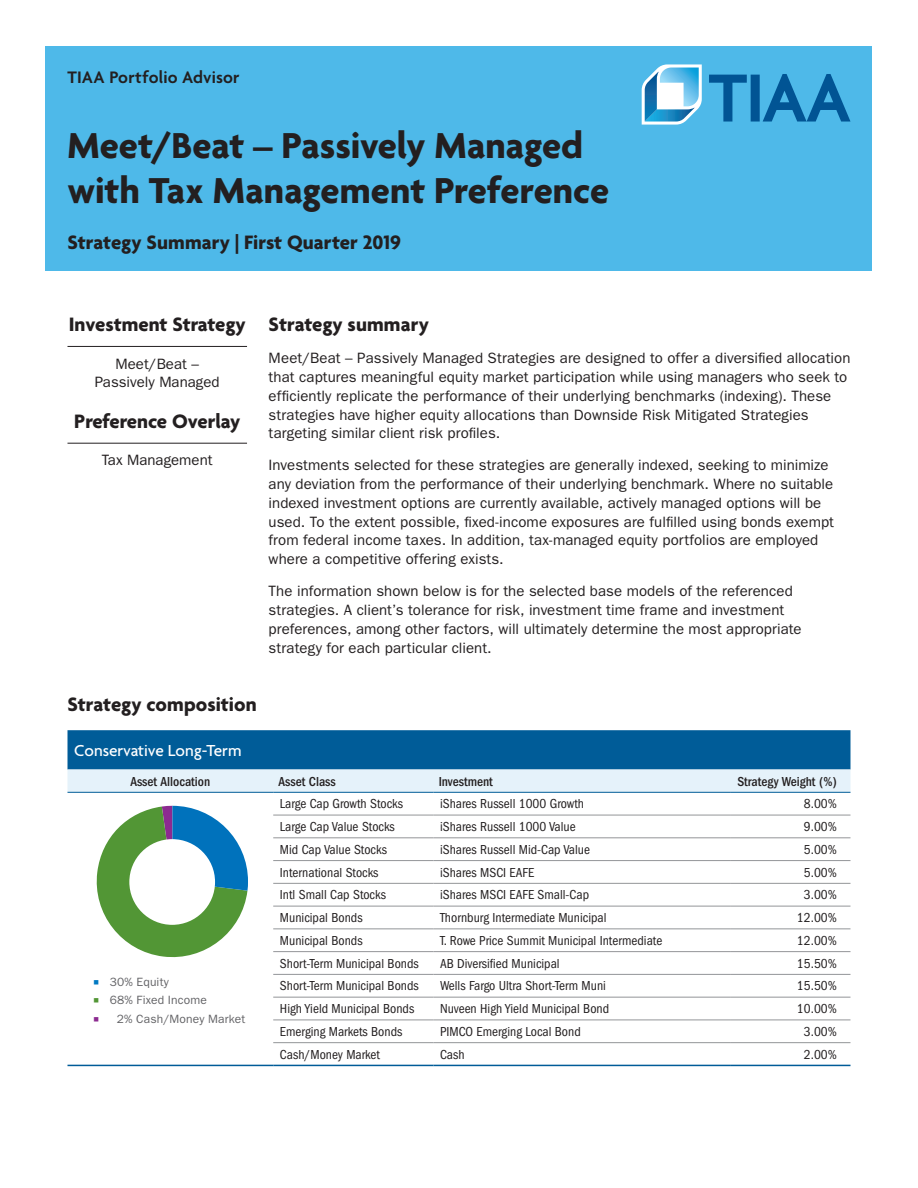
<style>
.page{position:relative;width:918px;height:1188px;background:#fff}
.page>*{position:absolute;margin:0;border:0;box-sizing:border-box;transform-origin:0 0}
.t1{font:700 39px/45px "Agenda";color:#231f20}
.t2{font:700 21px "Agenda";color:#231f20}
.t3{font:600 18px "Agenda";letter-spacing:.01em;color:#231f20}
.t4{font:500 17.25px "Agenda";color:#fff}
.t5{font:15px/18.8px "ITC Franklin Gothic Std";letter-spacing:.005em;color:#231f20}
.t6{font:condensed 13.5px "ITC Franklin Gothic Std";color:#231f20}
.t7{font:500 condensed 13.5px "ITC Franklin Gothic Std";color:#231f20}
.t8{font:12px "ITC Franklin Gothic Std";letter-spacing:.015em;color:#636366}
</style>
<div class="page">
<div style="left:46px;top:46px;width:826px;height:224px;background:#4eb9e9"></div>
<svg style="left:709px;top:74px;width:141px;height:48px"></svg>
<svg style="left:642px;top:64px;width:60px;height:61px"></svg>
<hr style="left:68px;top:346px;width:179px;height:1px;background:#231f20">
<hr style="left:68px;top:443px;width:179px;height:1px;background:#231f20">
<svg style="left:68px;top:730px;width:782px;height:62px;background:#5493bb"></svg>
<hr style="left:273px;top:815px;width:160px;height:1px;background:#939598">
<hr style="left:433px;top:815px;width:297px;height:1px;background:#939598">
<hr style="left:730px;top:815px;width:120px;height:1px;background:#939598">
<hr style="left:273px;top:837px;width:160px;height:1px;background:#939598">
<hr style="left:433px;top:837px;width:297px;height:1px;background:#939598">
<hr style="left:730px;top:837px;width:120px;height:1px;background:#939598">
<hr style="left:273px;top:860px;width:160px;height:1px;background:#939598">
<hr style="left:433px;top:860px;width:297px;height:1px;background:#939598">
<hr style="left:730px;top:860px;width:120px;height:1px;background:#939598">
<hr style="left:273px;top:883px;width:160px;height:1px;background:#939598">
<hr style="left:433px;top:883px;width:297px;height:1px;background:#939598">
<hr style="left:730px;top:883px;width:120px;height:1px;background:#939598">
<hr style="left:273px;top:906px;width:160px;height:1px;background:#939598">
<hr style="left:433px;top:906px;width:297px;height:1px;background:#939598">
<hr style="left:730px;top:906px;width:120px;height:1px;background:#939598">
<hr style="left:273px;top:928px;width:160px;height:1px;background:#939598">
<hr style="left:433px;top:928px;width:297px;height:1px;background:#939598">
<hr style="left:730px;top:928px;width:120px;height:1px;background:#939598">
<hr style="left:273px;top:951px;width:160px;height:1px;background:#939598">
<hr style="left:433px;top:951px;width:297px;height:1px;background:#939598">
<hr style="left:730px;top:951px;width:120px;height:1px;background:#939598">
<hr style="left:273px;top:974px;width:160px;height:1px;background:#939598">
<hr style="left:433px;top:974px;width:297px;height:1px;background:#939598">
<hr style="left:730px;top:974px;width:120px;height:1px;background:#939598">
<hr style="left:273px;top:997px;width:160px;height:1px;background:#939598">
<hr style="left:433px;top:997px;width:297px;height:1px;background:#939598">
<hr style="left:730px;top:997px;width:120px;height:1px;background:#939598">
<hr style="left:273px;top:1020px;width:160px;height:1px;background:#939598">
<hr style="left:433px;top:1020px;width:297px;height:1px;background:#939598">
<hr style="left:730px;top:1020px;width:120px;height:1px;background:#939598">
<hr style="left:273px;top:1042px;width:160px;height:1px;background:#939598">
<hr style="left:433px;top:1042px;width:297px;height:1px;background:#939598">
<hr style="left:730px;top:1042px;width:120px;height:1px;background:#939598">
<hr style="left:68px;top:1065px;width:205px;height:1px;background:#005c98">
<hr style="left:68px;top:792px;width:205px;height:1px;background:#005c98">
<hr style="left:273px;top:792px;width:160px;height:1px;background:#005c98">
<hr style="left:433px;top:792px;width:297px;height:1px;background:#005c98">
<hr style="left:730px;top:792px;width:120px;height:1px;background:#005c98">
<hr style="left:273px;top:1065px;width:160px;height:1px;background:#005c98">
<hr style="left:433px;top:1065px;width:297px;height:1px;background:#005c98">
<hr style="left:730px;top:1065px;width:120px;height:1px;background:#005c98">
<svg style="left:96px;top:806px;width:152px;height:152px"></svg>
<div style="left:129px;top:839px;width:86px;height:86px;background:#fff;border-radius:50%"></div>
<p class="t3" style="left:68px;top:68px;width:174px">TIAA Portfolio Advisor</p>
<h1 class="t1" style="left:68px;top:125px;width:543px">Meet/Beat – Passively Managed with Tax Management Preference</h1>
<h2 class="t2" style="left:68px;top:231px;width:335px">Strategy Summary | First Quarter 2019</h2>
<h2 class="t2" style="left:69px;top:313px;width:179px">Investment Strategy</h2>
<p class="t5" style="left:95px;top:354px;width:126px;text-align:center">Meet/Beat –<br>Passively Managed</p>
<h2 class="t2" style="left:74px;top:410px;width:167px">Preference Overlay</h2>
<p class="t5" style="left:102px;top:451px;width:112px">Tax Management</p>
<h2 class="t2" style="left:269px;top:313px;width:162px">Strategy summary</h2>
<p class="t5" style="left:269px;top:349px;width:583px">Meet/Beat – Passively Managed Strategies are designed to offer a diversified allocation that captures meaningful equity market participation while using managers who seek to efficiently replicate the performance of their underlying benchmarks (indexing). These strategies have higher equity allocations than Downside Risk Mitigated Strategies targeting similar client risk profiles.</p>
<p class="t5" style="left:269px;top:456px;width:567px">Investments selected for these strategies are generally indexed, seeking to minimize any deviation from the performance of their underlying benchmark. Where no suitable indexed investment options are currently available, actively managed options will be used. To the extent possible, fixed-income exposures are fulfilled using bonds exempt from federal income taxes. In addition, tax-managed equity portfolios are employed where a competitive offering exists.</p>
<p class="t5" style="left:269px;top:582px;width:535px">The information shown below is for the selected base models of the referenced strategies. A client’s tolerance for risk, investment time frame and investment preferences, among other factors, will ultimately determine the most appropriate strategy for each particular client.</p>
<h2 class="t2" style="left:68px;top:693px;width:191px">Strategy composition</h2>
<p class="t4" style="left:74px;top:741px;width:169px">Conservative Long-Term</p>
<p class="t7" style="left:130px;top:773px;width:82px">Asset Allocation</p>
<p class="t7" style="left:279px;top:773px;width:59px">Asset Class</p>
<p class="t7" style="left:439px;top:773px;width:56px">Investment</p>
<p class="t7" style="left:737px;top:773px;width:101px">Strategy Weight (%)</p>
<p class="t8" style="left:110px;top:975px;width:61px">30% Equity</p>
<p class="t8" style="left:110px;top:993px;width:99px">68% Fixed Income</p>
<p class="t8" style="left:117px;top:1012px;width:130px">2% Cash/Money Market</p>
<p class="t6" style="left:280px;top:796px;width:125px">Large Cap Growth Stocks</p>
<p class="t6" style="left:440px;top:796px;width:145px">iShares Russell 1000 Growth</p>
<p class="t6" style="left:804px;top:796px;width:35px">8.00%</p>
<p class="t6" style="left:280px;top:819px;width:116px">Large Cap Value Stocks</p>
<p class="t6" style="left:440px;top:819px;width:137px">iShares Russell 1000 Value</p>
<p class="t6" style="left:804px;top:819px;width:35px">9.00%</p>
<p class="t6" style="left:280px;top:842px;width:108px">Mid Cap Value Stocks</p>
<p class="t6" style="left:440px;top:842px;width:151px">iShares Russell Mid-Cap Value</p>
<p class="t6" style="left:804px;top:842px;width:35px">5.00%</p>
<p class="t6" style="left:280px;top:865px;width:100px">International Stocks</p>
<p class="t6" style="left:440px;top:865px;width:96px">iShares MSCI EAFE</p>
<p class="t6" style="left:804px;top:865px;width:35px">5.00%</p>
<p class="t6" style="left:280px;top:887px;width:108px">Intl Small Cap Stocks</p>
<p class="t6" style="left:440px;top:887px;width:151px">iShares MSCI EAFE Small-Cap</p>
<p class="t6" style="left:804px;top:887px;width:35px">3.00%</p>
<p class="t6" style="left:280px;top:910px;width:84px">Municipal Bonds</p>
<p class="t6" style="left:440px;top:910px;width:168px">Thornburg Intermediate Municipal</p>
<p class="t6" style="left:797px;top:910px;width:42px">12.00%</p>
<p class="t6" style="left:280px;top:933px;width:84px">Municipal Bonds</p>
<p class="t6" style="left:440px;top:933px;width:224px">T. Rowe Price Summit Municipal Intermediate</p>
<p class="t6" style="left:797px;top:933px;width:42px">12.00%</p>
<p class="t6" style="left:280px;top:956px;width:140px">Short-Term Municipal Bonds</p>
<p class="t6" style="left:440px;top:956px;width:121px">AB Diversified Municipal</p>
<p class="t6" style="left:797px;top:956px;width:42px">15.50%</p>
<p class="t6" style="left:280px;top:978px;width:140px">Short-Term Municipal Bonds</p>
<p class="t6" style="left:440px;top:978px;width:167px">Wells Fargo Ultra Short-Term Muni</p>
<p class="t6" style="left:797px;top:978px;width:42px">15.50%</p>
<p class="t6" style="left:280px;top:1001px;width:136px">High Yield Municipal Bonds</p>
<p class="t6" style="left:440px;top:1001px;width:171px">Nuveen High Yield Municipal Bond</p>
<p class="t6" style="left:797px;top:1001px;width:42px">10.00%</p>
<p class="t6" style="left:280px;top:1024px;width:124px">Emerging Markets Bonds</p>
<p class="t6" style="left:440px;top:1024px;width:142px">PIMCO Emerging Local Bond</p>
<p class="t6" style="left:804px;top:1024px;width:35px">3.00%</p>
<p class="t6" style="left:280px;top:1047px;width:101px">Cash/Money Market</p>
<p class="t6" style="left:440px;top:1047px;width:26px">Cash</p>
<p class="t6" style="left:804px;top:1047px;width:35px">2.00%</p>
</div>
